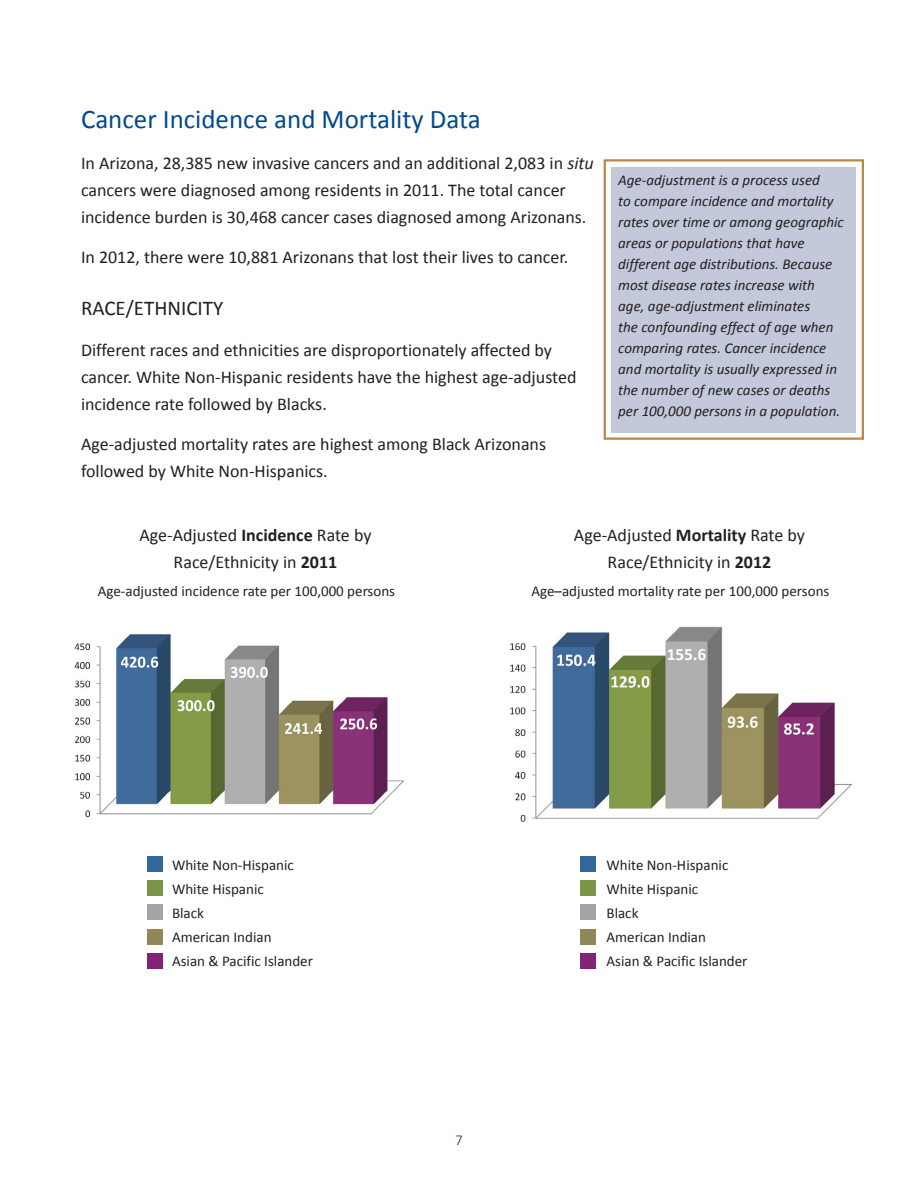
<style>
.page{position:relative;width:918px;height:1188px;background:#fff}
.page>*{position:absolute;margin:0;border:0;box-sizing:border-box;transform-origin:0 0}
.t1{font:27px "Calibri";color:#014990}
.t2{font:21px "Calibri";color:#231f20}
.t3{font:18px/27px "Calibri";color:#231f20}
.t4{font:italic 15px/21px "Calibri";color:#231f20}
.t5{font:15px/24.2px "Calibri";color:#231f20}
.t6{font:300 15px "Calibri";color:#231f20}
.s1{font-style:italic}
.s2{font-weight:700}
</style>
<div class="page">
<div style="left:612px;top:167px;width:244px;height:266px;background:#c3c8da"></div>
<div style="left:604px;top:159px;width:260px;height:281px;border:2px solid #b98747"></div>
<div style="left:147px;top:856px;width:15px;height:16px;background:#316799"></div>
<div style="left:147px;top:881px;width:15px;height:15px;background:#7a9543"></div>
<div style="left:147px;top:905px;width:15px;height:15px;background:#a1a5a5"></div>
<div style="left:147px;top:929px;width:15px;height:15px;background:#8f8757"></div>
<div style="left:147px;top:953px;width:15px;height:15px;background:#812476"></div>
<img style="left:74px;top:634px;width:330px;height:184px">
<div style="left:581px;top:953px;width:15px;height:15px;background:#812476"></div>
<img style="left:510px;top:626px;width:342px;height:196px">
<div style="left:581px;top:856px;width:15px;height:16px;background:#316799"></div>
<div style="left:581px;top:881px;width:15px;height:15px;background:#7a9543"></div>
<div style="left:581px;top:905px;width:15px;height:15px;background:#a1a5a5"></div>
<div style="left:581px;top:929px;width:15px;height:15px;background:#8f8757"></div>
<h4 class="t1" style="left:81px;top:102px;width:401px">Cancer Incidence and Mortality Data</h4>
<p class="t3" style="left:81px;top:149px;width:514px">In Arizona, 28,385 new invasive cancers and an additional 2,083 in <span class="s1">situ </span>cancers were diagnosed among residents in 2011. The total cancer incidence burden is 30,468 cancer cases diagnosed among Arizonans.</p>
<p class="t3" style="left:81px;top:244px;width:489px">In 2012, there were 10,881 Arizonans that lost their lives to cancer.</p>
<h5 class="t2" style="left:81px;top:295px;width:144px">RACE/ETHNICITY</h5>
<p class="t3" style="left:81px;top:337px;width:497px">Different races and ethnicities are disproportionately affected by cancer. White Non-Hispanic residents have the highest age-adjusted incidence rate followed by Blacks.</p>
<p class="t3" style="left:81px;top:431px;width:467px">Age-adjusted mortality rates are highest among Black Arizonans followed by White Non-Hispanics.</p>
<p class="t4" style="left:618px;top:169px;width:227px">Age-adjustment is a process used<br>to compare incidence and mortality rates over time or among geographic areas or populations that have different age distributions. Because most disease rates increase with age, age-adjustment eliminates<br>the confounding effect of age when comparing rates. Cancer incidence and mortality is usually expressed in the number of new cases or deaths per 100,000 persons in a population.</p>
<p class="t3" style="left:139px;top:521px;width:234px;text-align:center">Age-Adjusted <span class="s2">Incidence</span> Rate by<br>Race/Ethnicity in <span class="s2">2011</span></p>
<p class="t5" style="left:98px;top:579px;width:299px">Age-adjusted incidence rate per 100,000 persons</p>
<p class="t3" style="left:574px;top:521px;width:233px;text-align:center">Age-Adjusted <span class="s2">Mortality</span> Rate by<br>Race/Ethnicity in <span class="s2">2012</span></p>
<p class="t5" style="left:532px;top:579px;width:299px">Age–adjusted mortality rate per 100,000 persons</p>
<p class="t5" style="left:172px;top:853px;width:142px">White Non-Hispanic<br>White Hispanic<br>Black<br>American Indian<br>Asian &amp; Pacific Islander</p>
<p class="t5" style="left:607px;top:853px;width:142px">White Non-Hispanic<br>White Hispanic<br>Black<br>American Indian<br>Asian &amp; Pacific Islander</p>
<p class="t6" style="left:455px;top:1131px;width:9px">7</p>
</div>
